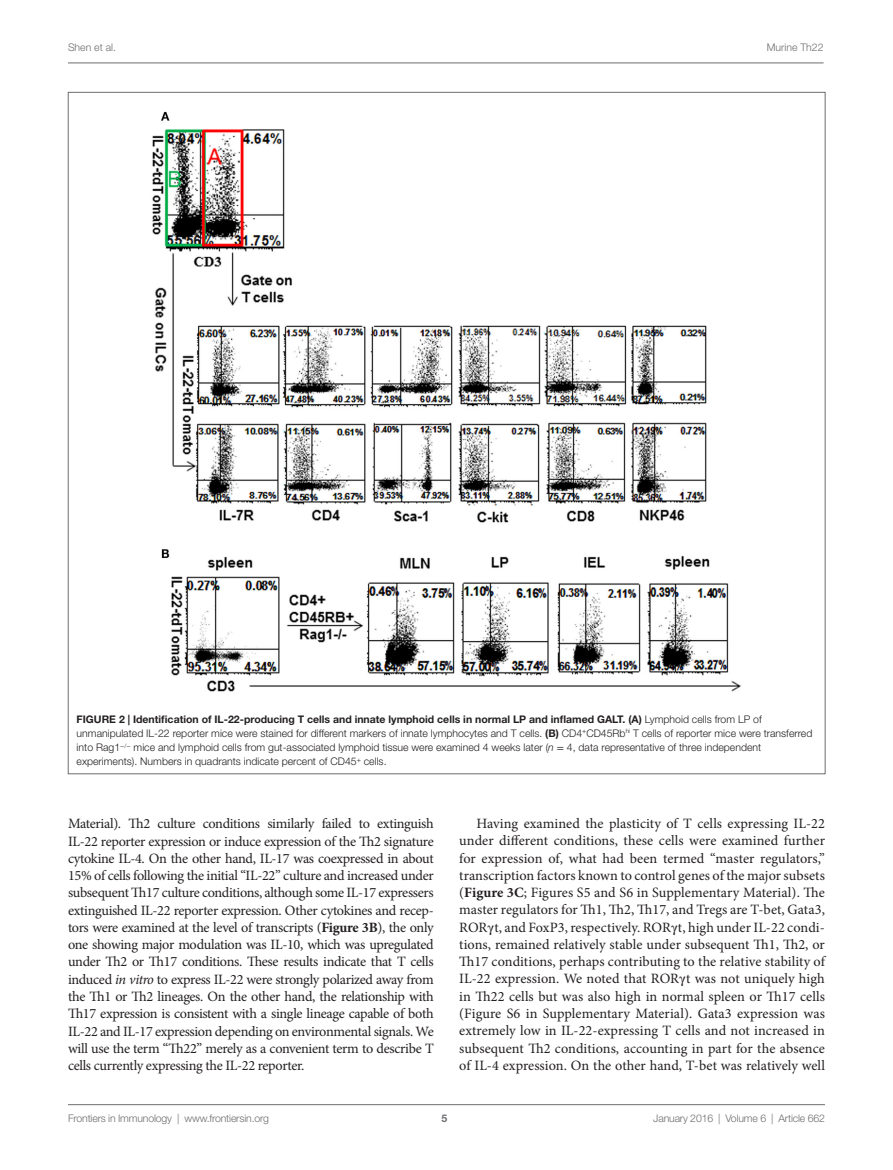
<style>
.page{position:relative;width:893px;height:1170px;background:#fff}
.page>*{position:absolute;margin:0;border:0;box-sizing:border-box;transform-origin:0 0}
.t1{font:14.25px/17.2px "Minion Pro";letter-spacing:-.015em;color:#231f20;text-align:justify}
.t2{font:300 10.5px/14.2px "Helvetica Neue LT Std";color:#231f20}
.t3{font:700 10.5px "Helvetica Neue LT Std";color:#231f20}
.t4{font:300 10.5px "Helvetica Neue LT Std";letter-spacing:-.015em;color:#6c6d70}
.t5{font:700 10.5px "Helvetica Neue LT Std";color:#6c6d70}
.s1{font-weight:700}
.s2{font-style:italic}
.s3{font-family:"STIX General";font-weight:400}
.s4{font-family:"STIX General"}
</style>
<div class="page">
<img style="left:152px;top:111px;width:589px;height:581px">
<hr style="left:68px;top:1104px;width:757px;height:1px;background:#6c6d70">
<hr style="left:68px;top:63px;width:756px;height:1px;background:#6c6d70">
<p class="t4" style="left:68px;top:41px;width:50px">Shen et al.</p>
<p class="t4" style="left:767px;top:41px;width:58px">Murine Th22</p>
<p class="t3" style="left:77px;top:712px;width:529px">FIG URE 2 | Identification of IL-22-producing T cells and innate lymphoid cells in normal LP and inflamed GAL</p>
<p class="t2" style="left:77px;top:711px;width:737px;text-indent:541px"><span class="s1">T. (A)</span> Lymphoid cells from LP of unmanipulated IL-22 reporter mice were stained for different markers of innate lymphocytes and T cells. <span class="s1">(B)</span> CD4<sup>+</sup>CD45Rb<sup>hi</sup> T cells of reporter mice were transferred into Rag1<sup>−</sup><sup>/</sup><sup>−</sup> mice and lymphoid cells from gut-associated lymphoid tissue were examined 4 weeks later (<span class="s2">n</span> <span class="s3">=</span> 4, data representative of three independent experiments). Numbers in quadrants indicate percent of CD45<sup>+</sup> cells.</p>
<p class="t1" style="left:68px;top:815px;width:367px">Material). Th2 culture conditions similarly failed to extinguish IL-22 reporter expression or induce expression of the Th2 signature cytokine IL-4. On the other hand, IL-17 was coexpressed in about 15% of cells following the initial “IL-22” culture and increased under subsequent Th17 culture conditions, although some IL-17 expressers extinguished IL-22 reporter expression. Other cytokines and recep&shy;tors were examined at the level of transcripts (<span class="s1">Figure 3B</span>), the only one showing major modulation was IL-10, which was upregulated under Th2 or Th17 conditions. These results indicate that T cells induced <span class="s2">in vitro</span> to express IL-22 were strongly polarized away from the Th1 or Th2 lineages. On the other hand, the relationship with Th17 expression is consistent with a single lineage capable of both IL-22 and IL-17 expression depending on environmental signals. We will use the term “Th22” merely as a convenient term to describe T cells currently expressing the IL-22 reporter.</p>
<p class="t1" style="left:459px;top:814px;width:367px;text-indent:17px">Having examined the plasticity of T cells expressing IL-22 under different conditions, these cells were examined further for expression of, what had been termed “master regulators,” transcription factors known to control genes of the major subsets (<span class="s1">Figure 3C</span>; Figures S5 and S6 in Supplementary Material). The master regulators for Th1, Th2, Th17, and Tregs are T-bet, Gata3, ROR<span class="s4">γ</span>t, and FoxP3, respectively. ROR<span class="s4">γ</span>t, high under IL-22 condi&shy;tions, remained relatively stable under subsequent Th1, Th2, or Th17 conditions, perhaps contributing to the relative stability of IL-22 expression. We noted that ROR<span class="s4">γ</span>t was not uniquely high in Th22 cells but was also high in normal spleen or Th17 cells (Figure S6 in Supplementary Material). Gata3 expression was extremely low in IL-22-expressing T cells and not increased in subsequent Th2 conditions, accounting in part for the absence of IL-4 expression. On the other hand, T-bet was relatively well</p>
<p class="t4" style="left:68px;top:1111px;width:203px">Frontiers in Immunology | www.frontiersin.org</p>
<p class="t5" style="left:441px;top:1111px;width:7px">5</p>
<p class="t4" style="left:653px;top:1111px;width:173px">January 2016 | Volume 6 | Article 662</p>
</div>
